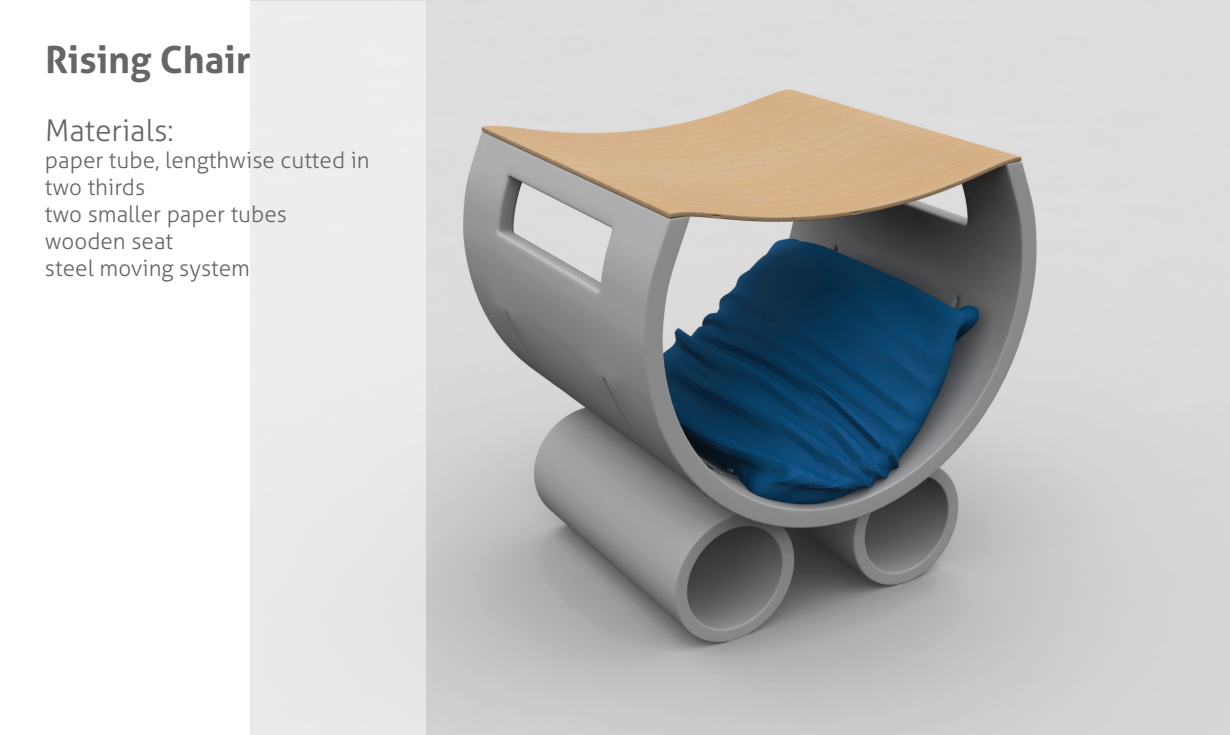
<style>
.page{position:relative;width:1230px;height:735px;background:#fff}
.page>*{position:absolute;margin:0;border:0;box-sizing:border-box;transform-origin:0 0}
.t1{font:700 37.5px "Aller";color:#666}
.t2{font:300 30px "Aller";color:#666}
.t3{font:300 22.5px/27px "Aller";color:#666}
</style>
<div class="page">
<img style="left:250px;top:0;width:980px;height:735px">
<div style="left:1px;top:1px;width:425px;height:734px;background:linear-gradient(to right,#fff,#e8e8e8)"></div>
<h1 class="t1" style="left:45px;top:36px;width:207px">Rising Chair</h1>
<h2 class="t2" style="left:45px;top:112px;width:130px">Materials:</h2>
<p class="t3" style="left:45px;top:146px;width:326px">paper tube, lengthwise cutted in two thirds<br>two smaller paper tubes wooden seat<br>steel moving system</p>
</div>
